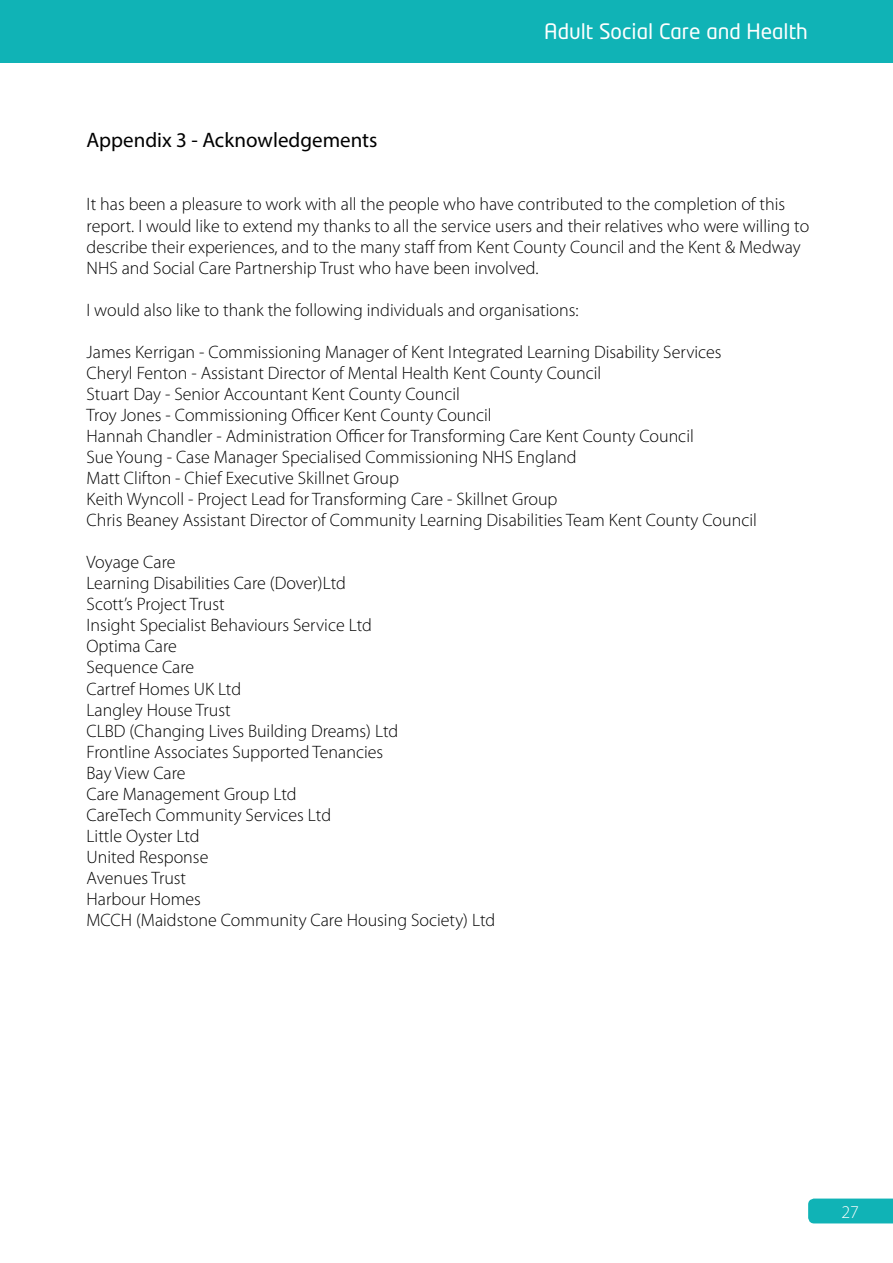
<style>
.page{position:relative;width:893px;height:1263px;background:#fff}
.page>*{position:absolute;margin:0;border:0;box-sizing:border-box;transform-origin:0 0}
.t1{font:21px "Myriad Pro";color:#000}
.t2{font:21px "Neo Tech";color:#fff}
.t3{font:300 18px/21px "Myriad Pro";color:#000}
.t4{font:300 18px "Myriad Pro";color:#fff}
</style>
<div class="page">
<div style="left:808px;top:1198px;width:85px;height:25px;background:#10b3b6"></div>
<div style="left:0;top:0;width:893px;height:63px;background:#10b3b6"></div>
<p class="t1" style="left:86px;top:127px;width:293px">Appendix 3 - Acknowledgements</p>
<p class="t2" style="left:544px;top:21px;width:265px">Adult Social Care and Health</p>
<p class="t3" style="left:87px;top:194px;width:724px">It has been a pleasure to work with all the people who have contributed to the completion of this report. I would like to extend my thanks to all the service users and their relatives who were willing to describe their experiences, and to the many staff from Kent County Council and the Kent &amp; Medway NHS and Social Care Partnership Trust who have been involved.</p>
<p class="t3" style="left:87px;top:299px;width:494px">I would also like to thank the following individuals and organisations:</p>
<p class="t3" style="left:87px;top:341px;width:672px">James Kerrigan - Commissioning Manager of Kent Integrated Learning Disability Services Cheryl Fenton - Assistant Director of Mental Health Kent County Council<br>Stuart Day - Senior Accountant Kent County Council<br>Troy Jones - Commissioning Officer Kent County Council<br>Hannah Chandler - Administration Officer for Transforming Care Kent County Council<br>Sue Young - Case Manager Specialised Commissioning NHS England<br>Matt Clifton - Chief Executive Skillnet Group<br>Keith Wyncoll - Project Lead for Transforming Care - Skillnet Group<br>Chris Beaney Assistant Director of Community Learning Disabilities Team Kent County Council</p>
<p class="t3" style="left:87px;top:552px;width:410px">Voyage Care<br>Learning Disabilities Care (Dover)Ltd<br>Scott’s Project Trust<br>Insight Specialist Behaviours Service Ltd<br>Optima Care<br>Sequence Care<br>Cartref Homes UK Ltd<br>Langley House Trust<br>CLBD (Changing Lives Building Dreams) Ltd<br>Frontline Associates Supported Tenancies<br>Bay View Care<br>Care Management Group Ltd<br>CareTech Community Services Ltd<br>Little Oyster Ltd<br>United Response<br>Avenues Trust<br>Harbour Homes<br>MCCH (Maidstone Community Care Housing Society) Ltd</p>
<p class="t4" style="left:841px;top:1201px;width:19px">27</p>
</div>
